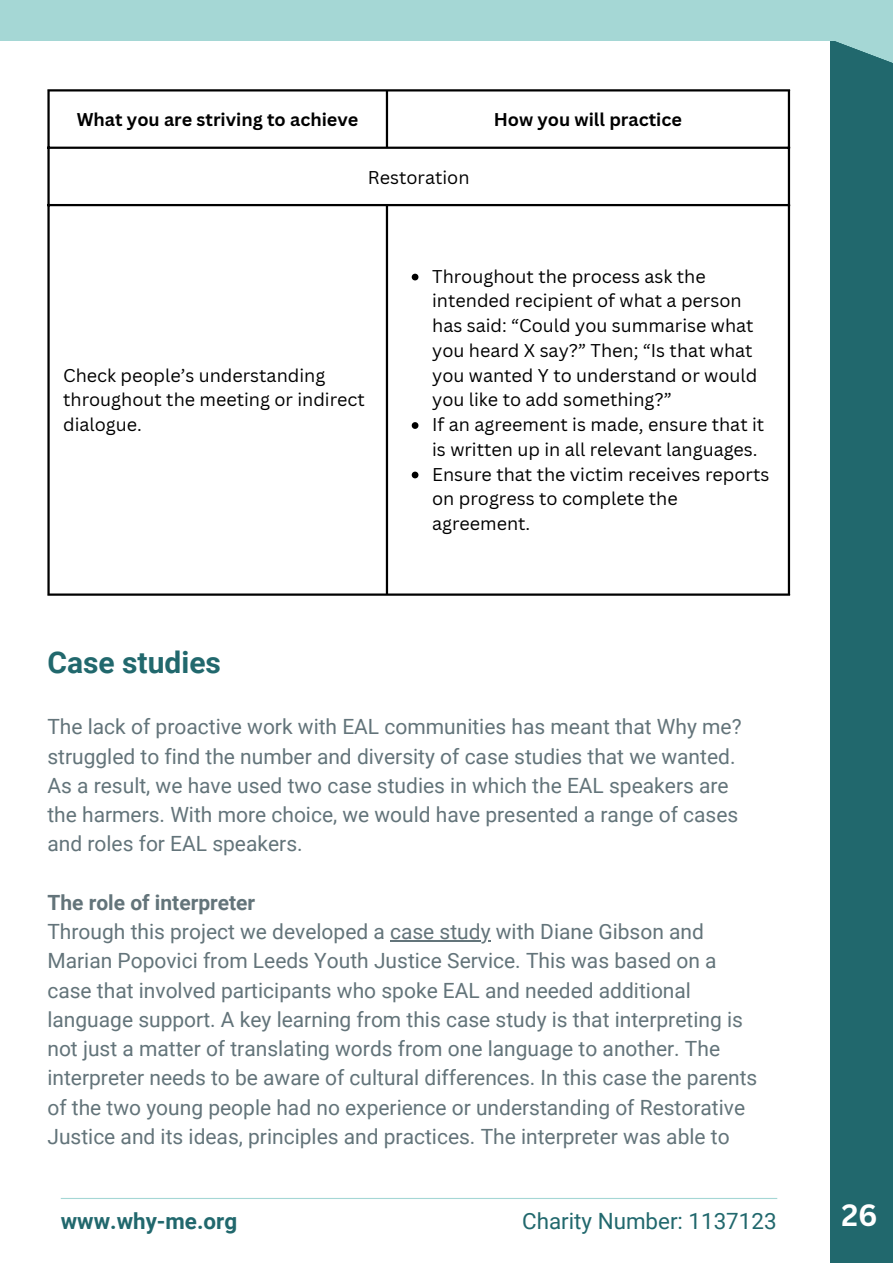
<style>
.page{position:relative;width:893px;height:1264px;background:#fff}
.page>*{position:absolute;margin:0;border:0;box-sizing:border-box;transform-origin:0 0}
.t1{font:700 30px "Roboto";color:#21686d}
.t2{font:700 30px "Canva Sans";color:#fff}
.t3{font:22.35px "Roboto";color:#21686d}
.t4{font:700 22.35px "Roboto";color:#21686d}
.t5{font:21px/29.2px "Roboto";color:#63747a}
.t6{font:700 21px "Roboto";color:#63747a}
.t7{font:18px/24.8px "Canva Sans";color:#000}
.t8{font:700 18px "Canva Sans";color:#000}
</style>
<div class="page">
<div style="left:830px;top:0;width:62px;height:1262px;background:#21686d"></div>
<div style="left:0;top:0;width:892px;height:40px;background:#a5d7d5"></div>
<svg style="left:828px;top:40px;width:64px;height:23px"></svg>
<hr style="left:61px;top:1197px;width:716px;height:1px;background:#a5d7d5">
<svg style="left:411px;top:274px;width:7px;height:6px"></svg>
<svg style="left:411px;top:422px;width:7px;height:7px"></svg>
<svg style="left:411px;top:471px;width:7px;height:7px"></svg>
<hr style="left:47px;top:91px;width:3px;height:502px;background:#000">
<hr style="left:386px;top:91px;width:2px;height:56px;background:#000">
<hr style="left:386px;top:206px;width:2px;height:387px;background:#000">
<hr style="left:787px;top:91px;width:3px;height:502px;background:#000">
<hr style="left:47px;top:89px;width:743px;height:2px;background:#000">
<hr style="left:47px;top:147px;width:743px;height:2px;background:#000">
<hr style="left:47px;top:204px;width:743px;height:2px;background:#000">
<hr style="left:47px;top:593px;width:743px;height:2px;background:#000">
<hr style="left:390px;top:940px;width:100px;height:1px;background:#63747a">
<p class="t8" style="left:77px;top:107px;width:283px">What you are striving to achieve</p>
<p class="t8" style="left:493px;top:107px;width:190px">How you will practice</p>
<p class="t7" style="left:368px;top:164px;width:103px">Restoration</p>
<p class="t7" style="left:63px;top:362px;width:303px">Check people’s understanding throughout the meeting or indirect dialogue.</p>
<p class="t1" style="left:47px;top:644px;width:175px">Case studies</p>
<p class="t7" style="left:432px;top:263px;width:327px">Throughout the process ask the intended recipient of what a person has said: “Could you summarise what you heard X say?” Then; “Is that what you wanted Y to understand or would you like to add something?”</p>
<p class="t7" style="left:432px;top:412px;width:333px">If an agreement is made, ensure that it is written up in all relevant languages.</p>
<p class="t7" style="left:432px;top:461px;width:338px">Ensure that the victim receives reports on progress to complete the agreement.</p>
<p class="t5" style="left:47px;top:712px;width:695px">The lack of proactive work with EAL communities has meant that Why me? struggled to find the number and diversity of case studies that we wanted.<br>As a result, we have used two case studies in which the EAL speakers are the harmers. With more choice, we would have presented a range of cases and roles for EAL speakers.</p>
<p class="t6" style="left:47px;top:890px;width:209px">The role of interpreter</p>
<p class="t5" style="left:47px;top:917px;width:711px">Through this project we developed a case study with Diane Gibson and Marian Popovici from Leeds Youth Justice Service. This was based on a case that involved participants who spoke EAL and needed additional language support. A key learning from this case study is that interpreting is not just a matter of translating words from one language to another. The interpreter needs to be aware of cultural differences. In this case the parents of the two young people had no experience or understanding of Restorative Justice and its ideas, principles and practices. The interpreter was able to</p>
<p class="t4" style="left:61px;top:1207px;width:178px">www.why-me.org</p>
<p class="t3" style="left:522px;top:1207px;width:256px">Charity Number: 1137123</p>
<p class="t2" style="left:841px;top:1194px;width:38px">26</p>
</div>
